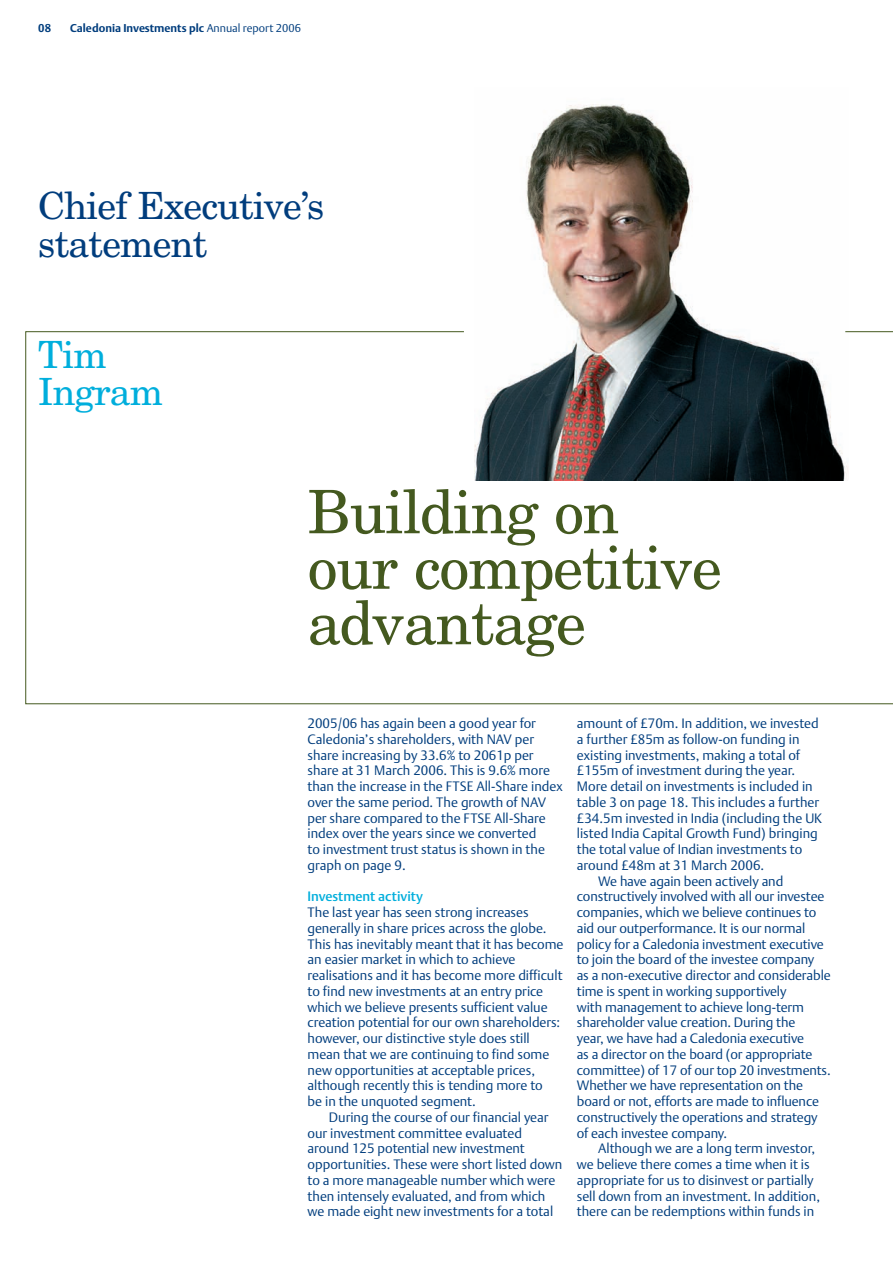
<style>
.page{position:relative;width:893px;height:1263px;background:#fff}
.page>*{position:absolute;margin:0;border:0;box-sizing:border-box;transform-origin:0 0}
.t1{font:60px/55.5px "New Century Schlbk";letter-spacing:-.02em;color:#44591f}
.t2{font:37.5px/37.5px "New Century Schlbk";letter-spacing:-.02em;color:#013d7d}
.t3{font:37.5px/37.5px "New Century Schlbk";letter-spacing:-.02em;color:#00aedc}
.t4{font:300 13.5px/15.8px "DTL Argo T";letter-spacing:-.005em;color:#013d7d}
.t5{font:500 13.5px "DTL Argo T";color:#00aedc}
.t6{font:700 11.25px "DTL Argo T";color:#013d7d}
.s1{font-weight:300}
</style>
<div class="page">
<img style="left:526px;top:104px;width:193px;height:227px">
<svg style="left:25px;top:331px;width:868px;height:373px"></svg>
<p class="t6" style="left:38px;top:22px;width:14px">08</p>
<p class="t6" style="left:70px;top:22px;width:232px">Caledonia Investments plc <span class="s1">Annual report 2006</span></p>
<h2 class="t2" style="left:38px;top:191px;width:288px">Chief Executive’s statement</h2>
<h2 class="t3" style="left:38px;top:339px;width:127px">Tim<br>Ingram</h2>
<h1 class="t1" style="left:308px;top:490px;width:416px">Building on our competitive advantage</h1>
<p class="t4" style="left:308px;top:715px;width:257px">2005/06 has again been a good year for Caledonia’s shareholders, with NAV per share increasing by 33.6% to 2061p per share at 31 March 2006. This is 9.6% more than the increase in the FTSE All-Share index over the same period. The growth of NAV per share compared to the FTSE All-Share index over the years since we converted<br>to investment trust status is shown in the graph on page 9.</p>
<p class="t5" style="left:308px;top:889px;width:117px">Investment activity</p>
<p class="t4" style="left:308px;top:904px;width:257px">The last year has seen strong increases generally in share prices across the globe.<br>This has inevitably meant that it has become an easier market in which to achieve realisations and it has become more difficult to find new investments at an entry price which we believe presents sufficient value creation potential for our own shareholders: however, our distinctive style does still mean that we are continuing to find some new opportunities at acceptable prices, although recently this is tending more to<br>be in the unquoted segment.</p>
<p class="t4" style="left:308px;top:1109px;width:256px;text-indent:21px">During the course of our financial year our investment committee evaluated around 125 potential new investment opportunities. These were short listed down to a more manageable number which were then intensely evaluated, and from which we made eight new investments for a total</p>
<p class="t4" style="left:577px;top:715px;width:243px">amount of £70m. In addition, we invested</p>
<p class="t4" style="left:577px;top:731px;width:224px">a further £85m as follow-on funding in</p>
<p class="t4" style="left:577px;top:747px;width:225px">existing investments, making a total of</p>
<p class="t4" style="left:577px;top:763px;width:220px">£155m of investment during the year.</p>
<p class="t4" style="left:577px;top:778px;width:237px">More detail on investments is included in</p>
<p class="t4" style="left:577px;top:794px;width:244px">table 3 on page 18. This includes a further</p>
<p class="t4" style="left:577px;top:810px;width:247px">£34.5m invested in India (including the UK</p>
<p class="t4" style="left:577px;top:826px;width:242px">listed India Capital Growth Fund) bringing</p>
<p class="t4" style="left:577px;top:841px;width:227px">the total value of Indian investments to</p>
<p class="t4" style="left:577px;top:857px;width:189px">around £48m at 31 March 2006.</p>
<p class="t4" style="left:598px;top:873px;width:187px">We have again been actively and</p>
<p class="t4" style="left:577px;top:889px;width:249px">constructively involved with all our investee</p>
<p class="t4" style="left:577px;top:904px;width:241px">companies, which we believe continues to</p>
<p class="t4" style="left:577px;top:920px;width:230px">aid our outperformance. It is our normal</p>
<p class="t4" style="left:577px;top:936px;width:248px">policy for a Caledonia investment executive</p>
<p class="t4" style="left:577px;top:952px;width:239px">to join the board of the investee company</p>
<p class="t4" style="left:577px;top:967px;width:255px">as a non-executive director and considerable</p>
<p class="t4" style="left:577px;top:983px;width:211px">time is spent in working supportively</p>
<p class="t4" style="left:577px;top:999px;width:229px">with management to achieve long-term</p>
<p class="t4" style="left:577px;top:1015px;width:220px">shareholder value creation. During the</p>
<p class="t4" style="left:577px;top:1030px;width:229px">year, we have had a Caledonia executive</p>
<p class="t4" style="left:577px;top:1046px;width:237px">as a director on the board (or appropriate</p>
<p class="t4" style="left:577px;top:1062px;width:255px">committee) of 17 of our top 20 investments.</p>
<p class="t4" style="left:577px;top:1078px;width:228px">Whether we have representation on the</p>
<p class="t4" style="left:577px;top:1093px;width:244px">board or not, efforts are made to influence</p>
<p class="t4" style="left:577px;top:1109px;width:242px">constructively the operations and strategy</p>
<p class="t4" style="left:577px;top:1125px;width:152px">of each investee company.</p>
<p class="t4" style="left:598px;top:1141px;width:219px">Although we are a long term investor,</p>
<p class="t4" style="left:577px;top:1156px;width:234px">we believe there comes a time when it is</p>
<p class="t4" style="left:577px;top:1172px;width:238px">appropriate for us to disinvest or partially</p>
<p class="t4" style="left:577px;top:1188px;width:245px">sell down from an investment. In addition,</p>
<p class="t4" style="left:577px;top:1204px;width:239px">there can be redemptions within funds in</p>
</div>
